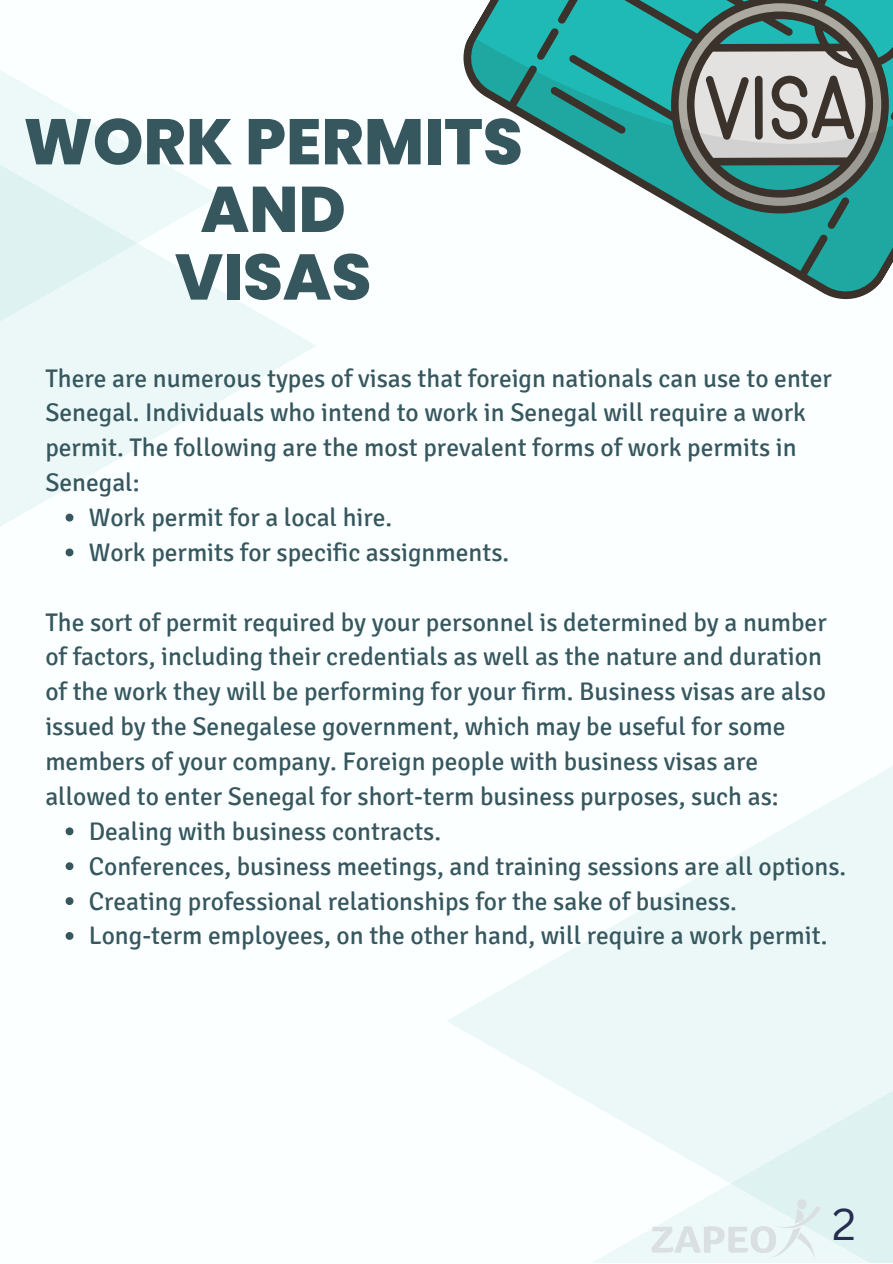
<style>
.page{position:relative;width:893px;height:1264px;background:#fff}
.page>*{position:absolute;margin:0;border:0;box-sizing:border-box;transform-origin:0 0}
.t1{font:800 64.35px/67.7px "Poppins";color:#37575f;text-align:center}
.t2{font:43.5px "Canva Sans";color:#262d51}
.t3{font:25.5px/34.8px "Signika";color:#37575f}
</style>
<div class="page">
<div style="left:0;top:0;width:892px;height:1262px;background:#fbffff"></div>
<svg style="left:0;top:291px;width:316px;height:266px"></svg>
<svg style="left:0;top:70px;width:220px;height:393px;fill:#ebf8f7"></svg>
<div style="left:446px;top:631px;width:446px;height:631px;background:linear-gradient(to bottom,#f9fefe,#f7fdfd)"></div>
<div style="left:587px;top:875px;width:305px;height:387px;background:linear-gradient(to right,#f3fbfb,#e4f5f4)"></div>
<svg style="left:758px;top:255px;width:134px;height:45px"></svg>
<svg style="left:551px;top:0;width:341px;height:255px"></svg>
<svg style="left:649px;top:0;width:243px;height:233px;background:#3fa19b"></svg>
<svg style="left:684px;top:0;width:192px;height:230px;background:#70938e"></svg>
<svg style="left:463px;top:0;width:164px;height:135px;background:#41aaa5"></svg>
<svg style="left:66px;top:513px;width:7px;height:8px"></svg>
<svg style="left:66px;top:548px;width:7px;height:8px"></svg>
<svg style="left:66px;top:827px;width:7px;height:8px"></svg>
<svg style="left:66px;top:862px;width:7px;height:8px"></svg>
<svg style="left:66px;top:897px;width:7px;height:8px"></svg>
<svg style="left:66px;top:932px;width:7px;height:7px"></svg>
<img style="left:645px;top:1193px;width:179px;height:69px">
<h1 class="t1" style="left:24px;top:108px;width:501px">WORK PERMITS<br>AND<br>VISAS</h1>
<p class="t3" style="left:45px;top:361px;width:788px">There are numerous types of visas that foreign nationals can use to enter Senegal. Individuals who intend to work in Senegal will require a work permit. The following are the most prevalent forms of work permits in Senegal:</p>
<p class="t3" style="left:89px;top:500px;width:422px">Work permit for a local hire.<br>Work permits for specific assignments.</p>
<p class="t3" style="left:45px;top:605px;width:782px">The sort of permit required by your personnel is determined by a number of factors, including their credentials as well as the nature and duration of the work they will be performing for your firm. Business visas are also issued by the Senegalese government, which may be useful for some members of your company. Foreign people with business visas are allowed to enter Senegal for short-term business purposes, such as:</p>
<p class="t3" style="left:89px;top:814px;width:759px">Dealing with business contracts.<br>Conferences, business meetings, and training sessions are all options.<br>Creating professional relationships for the sake of business.<br>Long-term employees, on the other hand, will require a work permit.</p>
<h2 class="t2" style="left:832px;top:1193px;width:25px">2</h2>
</div>
